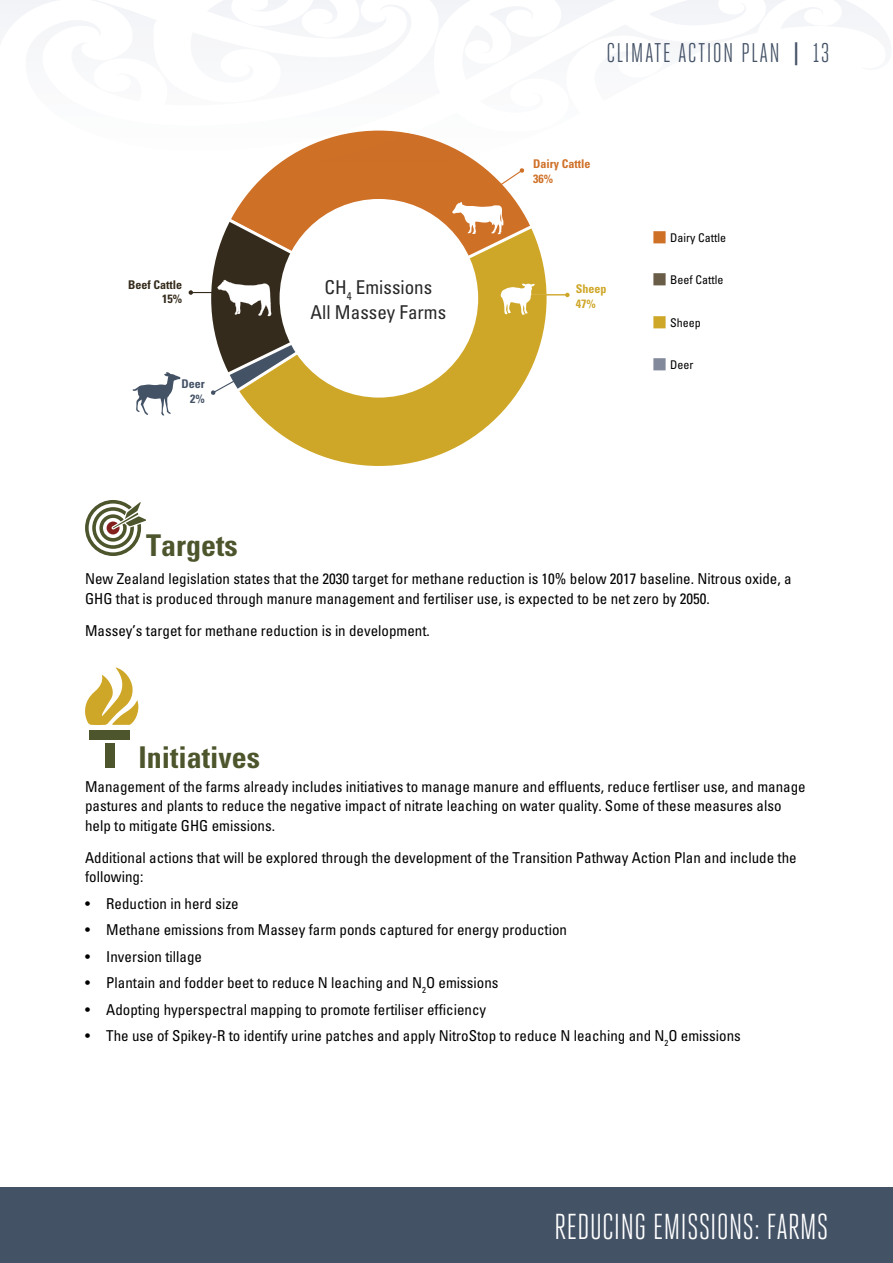
<style>
.page{position:relative;width:893px;height:1263px;background:#fff}
.page>*{position:absolute;margin:0;border:0;box-sizing:border-box;transform-origin:0 0}
.t1{font:36px "Heroic Condensed";color:#fff}
.Body_SubHeading{font:30px "Univers Condensed Bold Macron";color:#4c552b}
.t2{font:27px "Heroic Condensed";letter-spacing:.05em;color:#445266}
.t3{font:19.05px/24.6px "Univers Condensed Macron";color:#292929;text-align:center}
.Body{font:15px/19.5px "Univers Condensed Macron";color:#000}
.Body_Bullet{font:15px "Univers Condensed Macron";color:#000}
.t4{font:12px "Univers Condensed Macron";color:#000}
.t5{font:12px/14.4px "Univers Condensed Bold Macron";color:#cf7027}
.t6{font:12px/14.4px "Univers Condensed Bold Macron";color:#352b1c;text-align:right}
.t7{font:12px "Univers Condensed Bold Macron";color:#cfa728}
.t8{font:12px/14.4px "Univers Condensed Bold Macron";color:#445266;text-align:right}
.s1{font-weight:800}
.s2{color:#cf7027}
.s3{color:#6a5d48}
.s4{color:#cfa728}
.s5{color:#81899b}
</style>
<div class="page">
<div style="left:0;top:1187px;width:893px;height:76px;background:#445266"></div>
<svg style="left:207px;top:170px;width:344px;height:296px"></svg>
<hr style="left:501px;top:294px;width:66px;height:1px;background:#cfa728">
<svg style="left:565px;top:293px;width:5px;height:4px"></svg>
<hr style="left:191px;top:292px;width:71px;height:1px;background:#352b1c">
<svg style="left:189px;top:290px;width:4px;height:5px"></svg>
<svg style="left:452px;top:170px;width:72px;height:64px"></svg>
<svg style="left:500px;top:283px;width:35px;height:36px"></svg>
<svg style="left:210px;top:274px;width:217px;height:184px"></svg>
<svg style="left:132px;top:372px;width:48px;height:44px"></svg>
<svg style="left:85px;top:500px;width:61px;height:56px"></svg>
<div style="left:89px;top:730px;width:41px;height:10px;background:#4c552b"></div>
<svg style="left:85px;top:667px;width:54px;height:58px"></svg>
<div style="left:105px;top:744px;width:9px;height:24px;background:#4c552b"></div>
<svg style="left:0;top:0;width:15px;height:27px"></svg>
<svg style="left:271px;top:0;width:610px;height:170px"></svg>
<svg style="left:15px;top:0;width:634px;height:151px"></svg>
<p class="t6" style="left:128px;top:277px;width:56px">Beef Cattle<br>15%</p>
<p class="t8" style="left:181px;top:377px;width:25px">Deer<br>2%</p>
<p class="t3" style="left:311px;top:274px;width:137px">CH<sub>4</sub> Emissions<br>All Massey Farms</p>
<h3 class="t2" style="left:606px;top:37px;width:225px">CLIMATE ACTION PLAN <span class="s1">|</span> 13</h3>
<p class="t5" style="left:533px;top:157px;width:59px">Dairy Cattle<br>36%</p>
<p class="t7" style="left:576px;top:282px;width:32px">Sheep</p>
<p class="t7" style="left:576px;top:296px;width:21px">47%</p>
<p class="t4" style="left:652px;top:230px;width:76px"><span class="s2">■</span> Dairy Cattle</p>
<p class="t4" style="left:652px;top:272px;width:73px"><span class="s3">■</span> Beef Cattle</p>
<p class="t4" style="left:652px;top:315px;width:51px"><span class="s4">■</span> Sheep</p>
<p class="t4" style="left:652px;top:357px;width:43px"><span class="s5">■</span> Deer</p>
<p class="Body_SubHeading" style="left:146px;top:527px;width:93px">Targets</p>
<p class="Body" style="left:85px;top:568px;width:708px">New Zealand legislation states that the 2030 target for methane reduction is 10% below 2017 baseline. Nitrous oxide, a<br>GHG that is produced through manure management and fertiliser use, is expected to be net zero by 2050.</p>
<p class="Body" style="left:85px;top:620px;width:346px">Massey’s target for methane reduction is in development.</p>
<p class="Body_SubHeading" style="left:138px;top:739px;width:123px">Initiatives</p>
<p class="Body" style="left:85px;top:776px;width:722px">Management of the farms already includes initiatives to manage manure and effluents, reduce fertliser use, and manage pastures and plants to reduce the negative impact of nitrate leaching on water quality. Some of these measures also help to mitigate GHG emissions.</p>
<p class="Body" style="left:85px;top:847px;width:713px">Additional actions that will be explored through the development of the Transition Pathway Action Plan and include the following:</p>
<p class="Body_Bullet" style="left:85px;top:894px;width:155px">• Reduction in herd size</p>
<p class="Body_Bullet" style="left:85px;top:920px;width:483px">• Methane emissions from Massey farm ponds captured for energy production</p>
<p class="Body_Bullet" style="left:85px;top:947px;width:119px">• Inversion tillage</p>
<p class="Body_Bullet" style="left:85px;top:973px;width:415px">• Plantain and fodder beet to reduce N leaching and N<sub>2</sub>O emissions</p>
<p class="Body_Bullet" style="left:85px;top:1000px;width:403px">• Adopting hyperspectral mapping to promote fertiliser efficiency</p>
<p class="Body_Bullet" style="left:85px;top:1026px;width:657px">• The use of Spikey-R to identify urine patches and apply NitroStop to reduce N leaching and N<sub>2</sub>O emissions</p>
<p class="t1" style="left:554px;top:1206px;width:276px">REDUCING EMISSIONS: FARMS</p>
</div>
